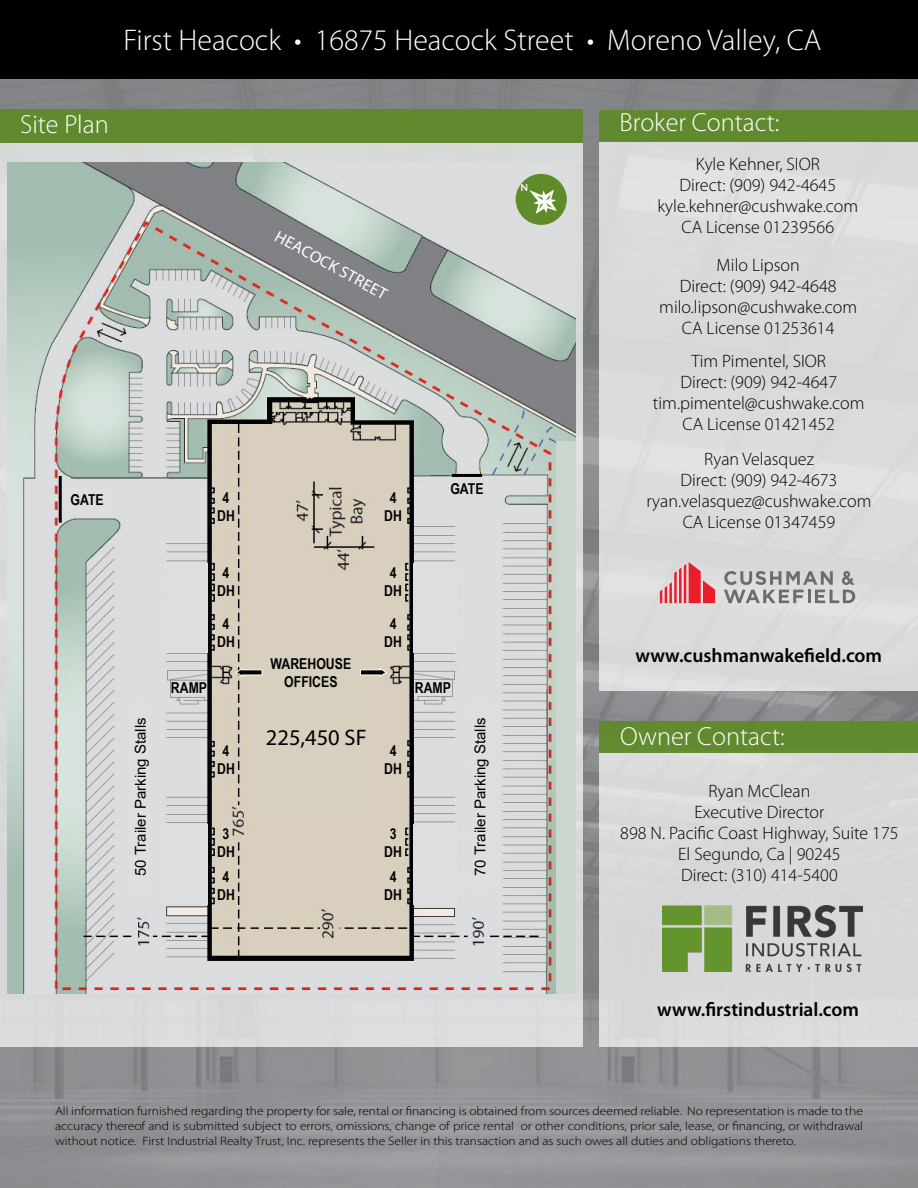
<style>
.page{position:relative;width:918px;height:1188px;background:#fff}
.page>*{position:absolute;margin:0;border:0;box-sizing:border-box;transform-origin:0 0}
.t1{font:300 30px "Myriad Pro";color:#fff}
.t2{font:300 26.25px "Myriad Pro";color:#fff}
.t3{font:22.5px "Myriad Pro";color:#000}
.t4{font:600 19.5px "Myriad Pro";color:#000}
.t5{font:300 18px/21px "Myriad Pro";color:#000;text-align:center}
.t6{font:16.5px "Myriad Pro";color:#fff}
.t7{font:700 15px/18px "Arial Narrow";color:#000;text-align:center}
.t8{font:15px "Arial";color:#000}
.t9{font:300 12.15px/15px "Myriad Pro";color:#000;text-align:justify;scale:1.11 1}
.t10{font:500 9.75px "Gotham";color:#fff}
</style>
<div class="page">
<img style="left:0;top:78px;width:918px;height:1110px">
<div style="left:0;top:0;width:918px;height:78px;background:#000"></div>
<div style="left:0;top:110px;width:583px;height:33px;background:#5f8b29"></div>
<div style="left:599px;top:752px;width:319px;height:295px;background:#d8d8d9"></div>
<div style="left:600px;top:721px;width:318px;height:32px;background:#5f8b29"></div>
<img style="left:662px;top:906px;width:200px;height:65px">
<div style="left:599px;top:142px;width:319px;height:549px;background:#dadbdb"></div>
<div style="left:599px;top:110px;width:319px;height:32px;background:#5f8b29"></div>
<div style="left:0;top:143px;width:583px;height:904px;background:#dadbdb"></div>
<img style="left:8px;top:162px;width:568px;height:832px">
<svg style="left:259px;top:224px;width:139px;height:92px;background:#969d9b"></svg>
<div style="left:259px;top:660px;width:115px;height:154px;background:#d8d0bf"></div>
<div style="left:64px;top:489px;width:46px;height:22px;background:#dddee0"></div>
<hr style="left:59px;top:476px;width:3px;height:47px;background:#000">
<hr style="left:71px;top:477px;width:136px;height:2px;background:#696b6b">
<hr style="left:452px;top:474px;width:30px;height:3px;background:#000">
<div style="left:556px;top:441px;width:20px;height:553px;background:#cbd7ce"></div>
<svg style="left:360px;top:667px;width:28px;height:10px"></svg>
<svg style="left:235px;top:668px;width:28px;height:10px"></svg>
<div style="left:516px;top:174px;width:51px;height:51px;background:#5f8b29;border-radius:50%"></div>
<svg style="left:484px;top:190px;width:73px;height:50px"></svg>
<svg style="left:660px;top:562px;width:55px;height:41px"></svg>
<svg style="left:724px;top:571px;width:131px;height:32px"></svg>
<svg style="left:211px;top:563px;width:4px;height:39px"></svg>
<svg style="left:211px;top:828px;width:4px;height:28px"></svg>
<svg style="left:405px;top:563px;width:4px;height:39px"></svg>
<svg style="left:405px;top:828px;width:4px;height:28px"></svg>
<div style="left:164px;top:563px;width:43px;height:89px;background:#dddee0"></div>
<div style="left:413px;top:563px;width:45px;height:90px;background:#dddee0"></div>
<div style="left:164px;top:824px;width:43px;height:80px;background:#dddee0"></div>
<div style="left:413px;top:824px;width:45px;height:80px;background:#dddee0"></div>
<div style="left:131px;top:703px;width:19px;height:188px;background:#dddee0"></div>
<div style="left:470px;top:703px;width:20px;height:188px;background:#dddee0"></div>
<h1 class="t1" style="left:123px;top:22px;width:700px">First Heacock • 16875 Heacock Street • Moreno Valley, CA</h1>
<h2 class="t2" style="left:20px;top:109px;width:90px">Site Plan</h2>
<p class="t6" style="left:281px;top:226px;width:127px;rotate:29deg">HEACOCK STREET</p>
<p class="t10" style="left:520px;top:182px;width:9px">N</p>
<h2 class="t2" style="left:620px;top:107px;width:161px">Broker Contact:</h2>
<p class="t5" style="left:657px;top:153px;width:202px">Kyle Kehner, SIOR<br>Direct: (909) 942-4645 kyle.kehner@cushwake.com<br>CA License 01239566</p>
<p class="t5" style="left:659px;top:254px;width:199px">Milo Lipson<br>Direct: (909) 942-4648 milo.lipson@cushwake.com<br>CA License 01253614</p>
<p class="t5" style="left:653px;top:350px;width:213px">Tim Pimentel, SIOR<br>Direct: (909) 942-4647 tim.pimentel@cushwake.com<br>CA License 01421452</p>
<p class="t7" style="left:71px;top:490px;width:35px">GATE</p>
<p class="t7" style="left:217px;top:488px;width:19px">4<br>DH</p>
<p class="t7" style="left:384px;top:488px;width:19px">4<br>DH</p>
<p class="t7" style="left:217px;top:563px;width:19px">4<br>DH</p>
<p class="t7" style="left:384px;top:563px;width:19px">4<br>DH</p>
<p class="t7" style="left:217px;top:614px;width:19px">4<br>DH</p>
<p class="t7" style="left:384px;top:614px;width:19px">4<br>DH</p>
<p class="t7" style="left:450px;top:479px;width:35px">GATE</p>
<p class="t7" style="left:271px;top:654px;width:82px">WAREHOUSE<br>OFFICES</p>
<p class="t7" style="left:171px;top:678px;width:38px">RAMP</p>
<p class="t7" style="left:415px;top:678px;width:38px">RAMP</p>
<p class="t8" style="left:130px;top:876px;width:160px;rotate:-90deg">50 Trailer Parking Stalls</p>
<p class="t8" style="left:470px;top:876px;width:160px;rotate:-90deg">70 Trailer Parking Stalls</p>
<p class="t3" style="left:266px;top:724px;width:102px">225,450 SF</p>
<p class="t7" style="left:217px;top:741px;width:19px">4<br>DH</p>
<p class="t7" style="left:384px;top:741px;width:19px">4<br>DH</p>
<p class="t7" style="left:217px;top:824px;width:19px">3<br>DH</p>
<p class="t7" style="left:384px;top:824px;width:19px">3<br>DH</p>
<p class="t7" style="left:217px;top:867px;width:19px">4<br>DH</p>
<p class="t7" style="left:384px;top:867px;width:19px">4<br>DH</p>
<p class="t5" style="left:646px;top:448px;width:227px">Ryan Velasquez<br>Direct: (909) 942-4673 ryan.velasquez@cushwake.com<br>CA License 01347459</p>
<p class="t4" style="left:635px;top:643px;width:248px">www.cushmanwakefield.com</p>
<h2 class="t2" style="left:620px;top:721px;width:166px">Owner Contact:</h2>
<p class="t5" style="left:620px;top:781px;width:280px">Ryan McClean<br>Executive Director<br>898 N. Pacific Coast Highway, Suite 175<br>El Segundo, Ca | 90245<br>Direct: (310) 414-5400</p>
<p class="t4" style="left:657px;top:997px;width:203px">www.firstindustrial.com</p>
<p class="t9" style="left:55px;top:1104px;width:729px">All information furnished regarding the property for sale, rental or financing is obtained from sources deemed reliable. No representation is made to the accuracy thereof and is submitted subject to errors, omissions, change of price rental or other conditions, prior sale, lease, or financing, or withdrawal without notice. First Industrial Realty Trust, Inc. represents the Seller in this transaction and as such owes all duties and obligations thereto.</p>
</div>
